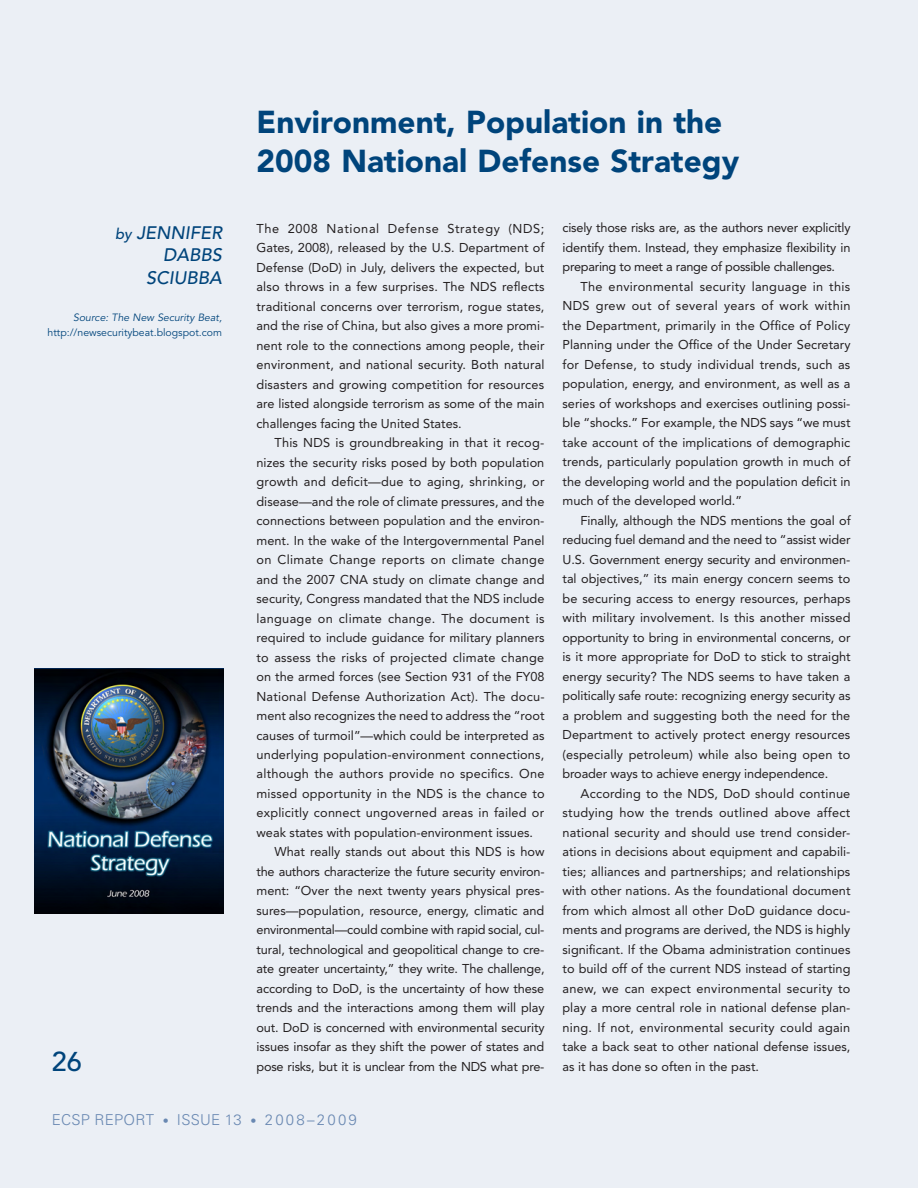
<style>
.page{position:relative;width:918px;height:1188px;background:#ebeff5}
.page>*{position:absolute;margin:0;border:0;box-sizing:border-box;transform-origin:0 0}
.t1{font:900 31.5px/39px "Avenir";color:#00447b}
.t2{font:500 27px "Avenir";color:#00447b}
.t3{font:italic 500 18px "Avenir";color:#00447b}
.t4{font:300 15px "Univers";letter-spacing:.15em;color:#6988b2}
.t5{font:300 15px "Univers";letter-spacing:.015em;color:#6988b2}
.t6{font:12.75px/19.5px "Avenir";color:#231f20;text-align:justify}
.t7{font:12.75px "Avenir";letter-spacing:-.02em;color:#231f20}
.t8{font:12.75px "Avenir";letter-spacing:.02em;color:#231f20}
.t9{font:12.75px "Avenir";letter-spacing:.025em;color:#231f20}
.t10{font:10.5px "Avenir";color:#00447b}
.t11{font:italic 10.5px "Avenir";color:#00447b}
.s1{font-size:15px}
.s2{font-size:12px}
</style>
<div class="page">
<img style="left:34px;top:668px;width:190px;height:245px">
<h3 class="t3" style="left:115px;top:222px;width:108px"><span class="s1">BY</span> JENNIFER</h3>
<h3 class="t3" style="left:163px;top:245px;width:38px">DABBS</h3>
<h3 class="t3" style="left:146px;top:267px;width:77px">SCIUBBA</h3>
<p class="t11" style="left:73px;top:312px;width:150px">Source: The New Security Beat,</p>
<p class="t10" style="left:48px;top:327px;width:176px">http://newsecuritybeat.blogspot.com</p>
<h2 class="t2" style="left:52px;top:1046px;width:32px">26</h2>
<h1 class="t1" style="left:256px;top:103px;width:484px">Environment, Population in the<br>2008 National Defense Strategy</h1>
<p class="t6" style="left:256px;top:219px;width:290px">The 2008 National Defense Strategy (NDS; Gates, 2008), released by the U.S. Department of Defense (DoD) in July, delivers the expected, but also throws in a few surprises. The NDS reflects traditional concerns over terrorism, rogue states, and the rise of China, but also gives a more promi&shy;nent role to the connections among people, their environment, and national security. Both natural disasters and growing competition for resources are listed alongside terrorism as some of the main challenges facing the United States.</p>
<p class="t6" style="left:275px;top:433px;width:271px">This NDS is groundbreaking in that it recog-</p>
<p class="t6" style="left:257px;top:452px;width:289px">nizes the security risks posed by both population</p>
<p class="t8" style="left:257px;top:474px;width:290px">growth and deficit—due to aging, shrinking, or</p>
<p class="t6" style="left:257px;top:491px;width:289px">disease—and the role of climate pressures, and the</p>
<p class="t6" style="left:257px;top:511px;width:289px">connections between population and the environ-</p>
<p class="t6" style="left:257px;top:530px;width:289px">ment. In the wake of the Intergovernmental Panel</p>
<p class="t9" style="left:257px;top:552px;width:289px">on Climate Change reports on climate change</p>
<p class="t6" style="left:257px;top:569px;width:290px">and the 2007 CNA study on climate change and</p>
<p class="t6" style="left:257px;top:589px;width:289px">security, Congress mandated that the NDS include</p>
<p class="t9" style="left:257px;top:611px;width:290px">language on climate change. The document is</p>
<p class="t6" style="left:257px;top:628px;width:290px">required to include guidance for military planners</p>
<p class="t8" style="left:257px;top:650px;width:289px">to assess the risks of projected climate change</p>
<p class="t6" style="left:257px;top:667px;width:290px">on the armed forces (see Section 931 of the FY08</p>
<p class="t6" style="left:257px;top:686px;width:290px">National Defense Authorization Act). The docu-</p>
<p class="t6" style="left:257px;top:706px;width:289px">ment also recognizes the need to address the “root</p>
<p class="t6" style="left:257px;top:725px;width:290px">causes of turmoil”—which could be interpreted as</p>
<p class="t6" style="left:257px;top:745px;width:289px">underlying population-environment connections,</p>
<p class="t8" style="left:257px;top:767px;width:289px">although the authors provide no specifics. One</p>
<p class="t6" style="left:257px;top:784px;width:290px">missed opportunity in the NDS is the chance to</p>
<p class="t6" style="left:257px;top:803px;width:289px">explicitly connect ungoverned areas in failed or</p>
<p class="t6" style="left:257px;top:823px;width:278px">weak states with population-environment issues.</p>
<p class="t6" style="left:275px;top:842px;width:271px">What really stands out about this NDS is how</p>
<p class="t7" style="left:257px;top:864px;width:290px">the authors characterize the future security environ-</p>
<p class="t6" style="left:257px;top:881px;width:290px">ment: “Over the next twenty years physical pres-</p>
<p class="t6" style="left:257px;top:901px;width:289px">sures—population, resource, energy, climatic and</p>
<p class="t7" style="left:257px;top:923px;width:290px">environmental—could combine with rapid social, cul-</p>
<p class="t6" style="left:257px;top:940px;width:289px">tural, technological and geopolitical change to cre-</p>
<p class="t6" style="left:257px;top:959px;width:290px">ate greater uncertainty,” they write. The challenge,</p>
<p class="t6" style="left:257px;top:979px;width:289px">according to DoD, is the uncertainty of how these</p>
<p class="t6" style="left:257px;top:998px;width:290px">trends and the interactions among them will play</p>
<p class="t6" style="left:257px;top:1018px;width:290px">out. DoD is concerned with environmental security</p>
<p class="t6" style="left:257px;top:1037px;width:289px">issues insofar as they shift the power of states and</p>
<p class="t7" style="left:257px;top:1059px;width:289px">pose risks, but it is unclear from the NDS what pre-</p>
<p class="t6" style="left:563px;top:218px;width:289px">cisely those risks are, as the authors never explicitly identify them. Instead, they emphasize flexibility in preparing to meet a range of possible challenges.</p>
<p class="t6" style="left:563px;top:277px;width:290px;text-indent:18px">The environmental security language in this NDS grew out of several years of work within the Department, primarily in the Office of Policy Planning under the Office of the Under Secretary for Defense, to study individual trends, such as population, energy, and environment, as well as a series of workshops and exercises outlining possi&shy;ble “shocks.” For example, the NDS says “we must take account of the implications of demographic trends, particularly population growth in much of the developing world and the population deficit in much of the developed world.”</p>
<p class="t6" style="left:563px;top:511px;width:290px;text-indent:18px">Finally, although the NDS mentions the goal of reducing fuel demand and the need to “assist wider U.S. Government energy security and environmen&shy;tal objectives,” its main energy concern seems to be securing access to energy resources, perhaps with military involvement. Is this another missed opportunity to bring in environmental concerns, or is it more appropriate for DoD to stick to straight energy security? The NDS seems to have taken a politically safe route: recognizing energy security as a problem and suggesting both the need for the Department to actively protect energy resources (especially petroleum) while also being open to broader ways to achieve energy independence.</p>
<p class="t6" style="left:563px;top:784px;width:290px;text-indent:18px">According to the NDS, DoD should continue studying how the trends outlined above affect national security and should use trend consider&shy;ations in decisions about equipment and capabili&shy;ties; alliances and partnerships; and relationships with other nations. As the foundational document from which almost all other DoD guidance docu&shy;ments and programs are derived, the NDS is highly significant. If the Obama administration continues to build off of the current NDS instead of starting anew, we can expect environmental security to play a more central role in national defense plan&shy;ning. If not, environmental security could again take a back seat to other national defense issues, as it has done so often in the past.</p>
<p class="t5" style="left:52px;top:1111px;width:74px">ECSP REPOR</p>
<p class="t4" style="left:146px;top:1111px;width:213px">T <span class="s2">•</span> ISSUE 13 <span class="s2">•</span> 2008–2009</p>
</div>
